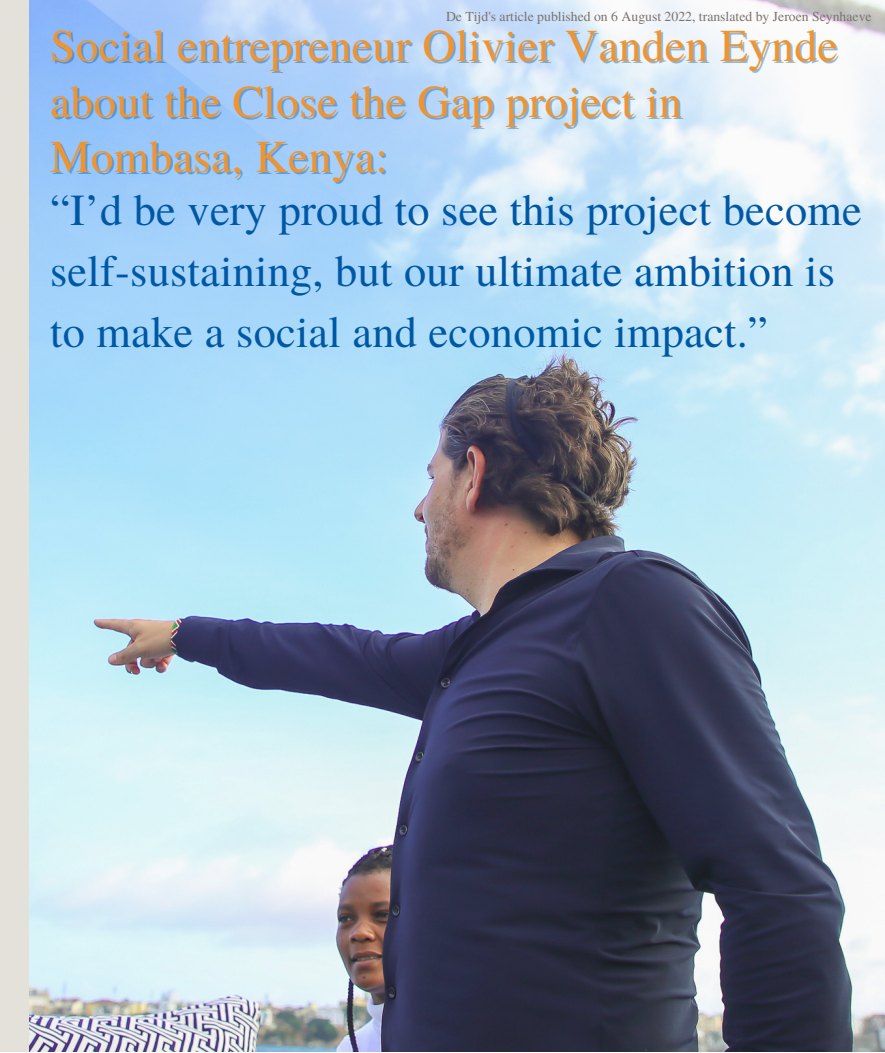
<style>
.page{position:relative;width:885px;height:1053px;background:#fff}
.page>*{position:absolute;margin:0;border:0;box-sizing:border-box;transform-origin:0 0}
.t1{font:45.62px/55.2px "Te X Gyre Termes";letter-spacing:.005em;color:#f2942e}
.t2{font:44.38px/60.9px "Te X Gyre Termes";letter-spacing:.005em;color:#0058a4}
.t3{font:13.75px "Te X Gyre Termes";color:#7c726b}
</style>
<div class="page">
<div style="left:0;top:0;width:885px;height:1052px;background:#e4e0da"></div>
<img style="left:30px;top:0;width:855px;height:1052px">
<img style="left:69px;top:0;width:816px;height:644px">
<p class="t3" style="left:446px;top:7px;width:427px">De Tijd's article published on 6 August 2022, translated by Jeroen Seynhaeve</p>
<p class="t1" style="left:50px;top:16px;width:789px">Social entrepreneur Olivier Vanden Eynde about the Close the Gap project in<br>Mombasa, Kenya:</p>
<p class="t2" style="left:50px;top:178px;width:813px">“I’d be very proud to see this project become self-sustaining, but our ultimate ambition is to make a social and economic impact.”</p>
</div>
